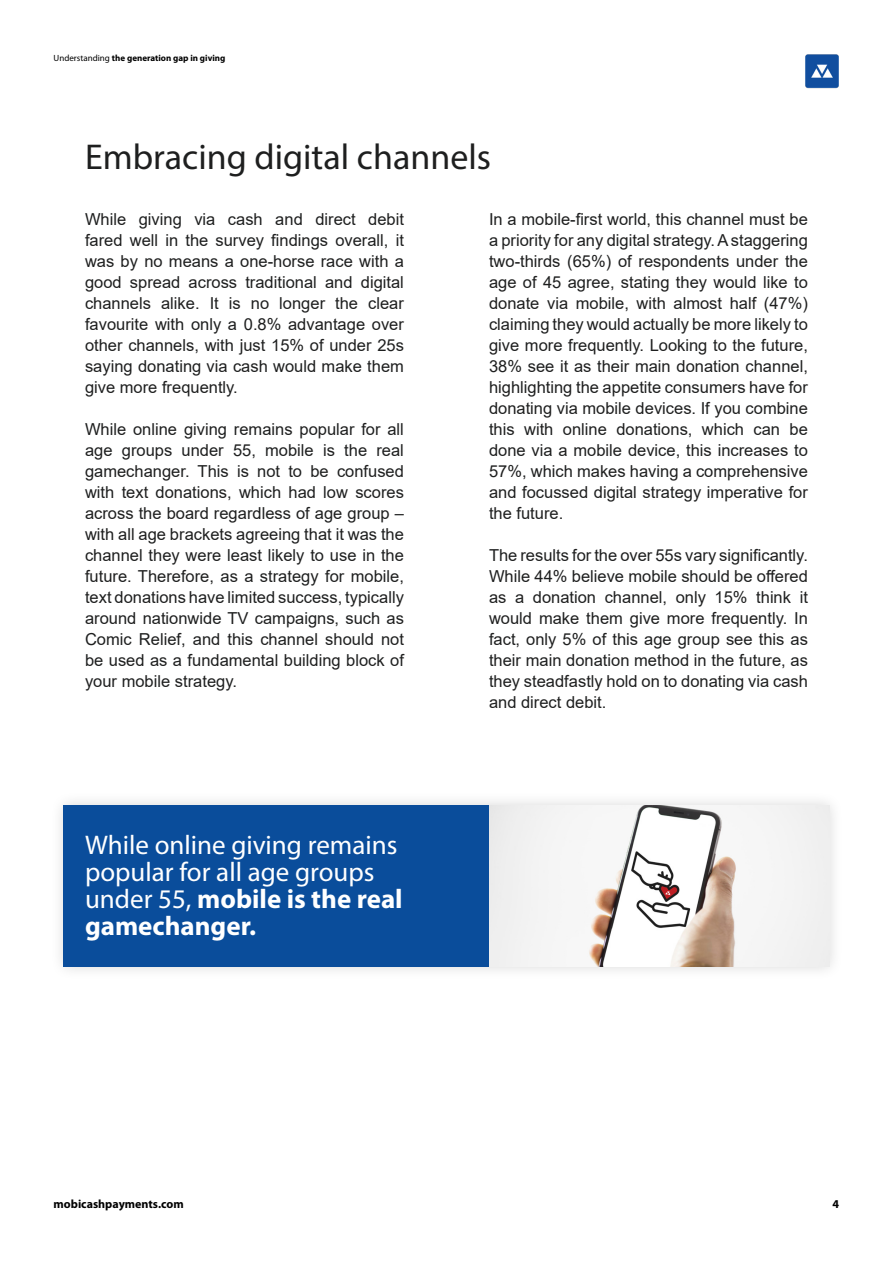
<style>
.page{position:relative;width:893px;height:1263px;background:#fff}
.page>*{position:absolute;margin:0;border:0;box-sizing:border-box;transform-origin:0 0}
.t1{font:36px "Myriad Variable Concept";color:#1e1f1f}
.t2{font:27px/27px "Myriad Pro";color:#fff}
.t3{font:16.5px/21px "Arial";color:#1e1f1f;text-align:justify}
.t4{font:700 12px "Myriad Pro";color:#000}
.t5{font:700 9px "Myriad Pro";color:#000}
.s1{font-weight:400}
.s2{font-weight:700}
</style>
<div class="page">
<div style="left:50px;top:791px;width:794px;height:190px;background:#f9f9f9"></div>
<img style="left:489px;top:805px;width:340px;height:162px">
<div style="left:64px;top:805px;width:425px;height:162px;background:#0a4d9b"></div>
<img style="left:805px;top:54px;width:34px;height:34px">
<p class="t5" style="left:54px;top:52px;width:173px"><span class="s1">Understanding</span> the generation gap in giving</p>
<h1 class="t1" style="left:85px;top:136px;width:408px">Embracing digital channels</h1>
<p class="t3" style="left:85px;top:208px;width:320px">While giving via cash and direct debit fared well in the survey findings overall, it was by no means a one-horse race with a good spread across traditional and digital channels alike. It is no longer the clear favourite with only a 0.8% advantage over other channels, with just 15% of under 25s saying donating via cash would make them give more frequently.</p>
<p class="t3" style="left:85px;top:418px;width:320px">While online giving remains popular for all age groups under 55, mobile is the real gamechanger. This is not to be confused with text donations, which had low scores across the board regardless of age group – with all age brackets agreeing that it was the channel they were least likely to use in the future. Therefore, as a strategy for mobile, text donations have limited success, typically around nationwide TV campaigns, such as Comic Relief, and this channel should not be used as a fundamental building block of your mobile strategy.</p>
<h2 class="t2" style="left:85px;top:831px;width:319px">While online giving remains popular for all age groups under 55, <span class="s2">mobile is the real gamechanger.</span></h2>
<p class="t3" style="left:489px;top:208px;width:320px">In a mobile-first world, this channel must be a priority for any digital strategy. A staggering two-thirds (65%) of respondents under the age of 45 agree, stating they would like to donate via mobile, with almost half (47%) claiming they would actually be more likely to give more frequently. Looking to the future, 38% see it as their main donation channel, highlighting the appetite consumers have for donating via mobile devices. If you combine this with online donations, which can be done via a mobile device, this increases to 57%, which makes having a comprehensive and focussed digital strategy imperative for the future.</p>
<p class="t3" style="left:489px;top:544px;width:320px">The results for the over 55s vary significantly.<br>While 44% believe mobile should be offered as a donation channel, only 15% think it would make them give more frequently. In fact, only 5% of this age group see this as their main donation method in the future, as they steadfastly hold on to donating via cash and direct debit.</p>
<p class="t4" style="left:54px;top:1196px;width:132px">mobicashpayments.com</p>
<p class="t4" style="left:832px;top:1196px;width:8px">4</p>
</div>
